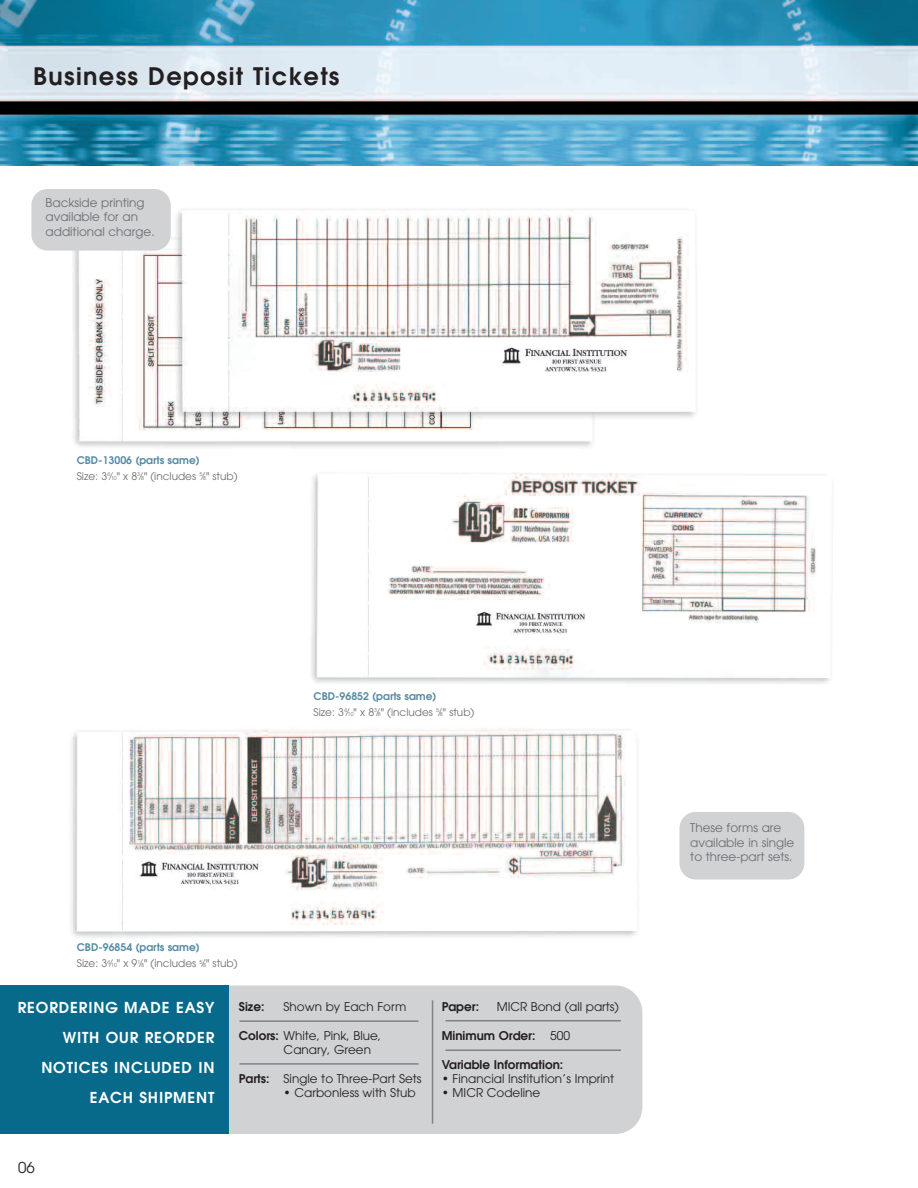
<style>
.page{position:relative;width:918px;height:1188px;background:#fff}
.page>*{position:absolute;margin:0;border:0;box-sizing:border-box;transform-origin:0 0}
.t1{font:600 24px "Avant Garde";letter-spacing:.055em;color:#231f20}
.t2{font:600 15px/30px "Avant Garde";letter-spacing:.055em;color:#fff;text-align:right}
.t3{font:15px "Avant Garde";color:#231f20}
.t4{font:12px/14.4px "Avant Garde";color:#231f20}
.t5{font:12px/14.4px "Avant Garde";color:#6c6d70}
.t6{font:600 12px "Avant Garde";color:#231f20}
.t7{font:10.5px/15.9px "Avant Garde";color:#6c6d70}
.s1{font-weight:600;color:#568aa4}
.s2{font-size:5.25px}
.s3{font-weight:600}
.s4{font-weight:400}
</style>
<div class="page">
<div style="left:85px;top:986px;width:557px;height:148px;background:#d1d2d4;border-radius:27px"></div>
<div style="left:0;top:986px;width:230px;height:148px;background:#076a8a"></div>
<img style="left:0;top:0;width:917px;height:166px">
<hr style="left:432px;top:1000px;width:1px;height:124px;background:#808285">
<hr style="left:239px;top:1020px;width:179px;height:2px;background:#808285">
<hr style="left:446px;top:1020px;width:175px;height:1px;background:#808285">
<hr style="left:239px;top:1063px;width:179px;height:2px;background:#808285">
<img style="left:73px;top:209px;width:623px;height:239px">
<img style="left:311px;top:472px;width:519px;height:212px">
<img style="left:71px;top:728px;width:566px;height:210px">
<div style="left:31px;top:189px;width:140px;height:62px;background:#d1d2d4;border-radius:16px"></div>
<div style="left:679px;top:812px;width:125px;height:67px;background:#d1d2d4;border-radius:16px"></div>
<hr style="left:446px;top:1049px;width:175px;height:2px;background:#808285">
<h1 class="t1" style="left:33px;top:67px;width:308px">Business Deposit Tickets</h1>
<p class="t5" style="left:46px;top:196px;width:111px">Backside printing available for an additional charge.</p>
<p class="t7" style="left:77px;top:453px;width:162px"><span class="s1">CBD-13006 (parts same)<br></span>Size: 3<sup>4</sup>⁄<span class="s2">10</span>" x 8<sup>3</sup>⁄<span class="s2">8</span>" (includes <sup>5</sup>⁄<span class="s2">8</span>" stub)</p>
<p class="t7" style="left:314px;top:689px;width:162px"><span class="s1">CBD-96852 (parts same)<br></span>Size: 3<sup>4</sup>⁄<span class="s2">10</span>" x 8<sup>3</sup>⁄<span class="s2">8</span>" (includes <sup>5</sup>⁄<span class="s2">8</span>" stub)</p>
<p class="t7" style="left:77px;top:940px;width:162px"><span class="s1">CBD-96854 (parts same)<br></span>Size: 3<sup>4</sup>⁄<span class="s2">10</span>" x 9<sup>1</sup>⁄<span class="s2">8</span>" (includes <sup>5</sup>⁄<span class="s2">8</span>" stub)</p>
<h2 class="t2" style="left:18px;top:994px;width:198px">REORDERING MADE EASY<br>WITH OUR REORDER<br>NOTICES INCLUDED IN<br>EACH SHIPMENT</h2>
<h2 class="t3" style="left:18px;top:1161px;width:18px">06</h2>
<p class="t6" style="left:239px;top:1002px;width:27px">Size:</p>
<p class="t4" style="left:284px;top:1001px;width:124px">Shown by Each Form</p>
<p class="t4" style="left:284px;top:1029px;width:99px;text-indent:-45px"><span class="s3">Colors:</span> White, Pink, Blue,<br>Canary, Green</p>
<p class="t4" style="left:239px;top:1073px;width:184px"><span class="s3">Parts:</span> Single to Three-Part Sets</p>
<p class="t4" style="left:284px;top:1087px;width:133px">• Carbonless with Stub</p>
<p class="t6" style="left:442px;top:1002px;width:39px">Paper:</p>
<p class="t4" style="left:497px;top:1001px;width:124px">MICR Bond (all parts)</p>
<p class="t6" style="left:442px;top:1031px;width:130px">Minimum Order: <span class="s4">500</span></p>
<p class="t6" style="left:442px;top:1060px;width:123px">Variable Information:</p>
<p class="t4" style="left:442px;top:1073px;width:174px">• Financial Institution’s Imprint</p>
<p class="t4" style="left:442px;top:1087px;width:100px">• MICR Codeline</p>
<p class="t5" style="left:690px;top:822px;width:106px">These forms are available in single to three-part sets.</p>
</div>
